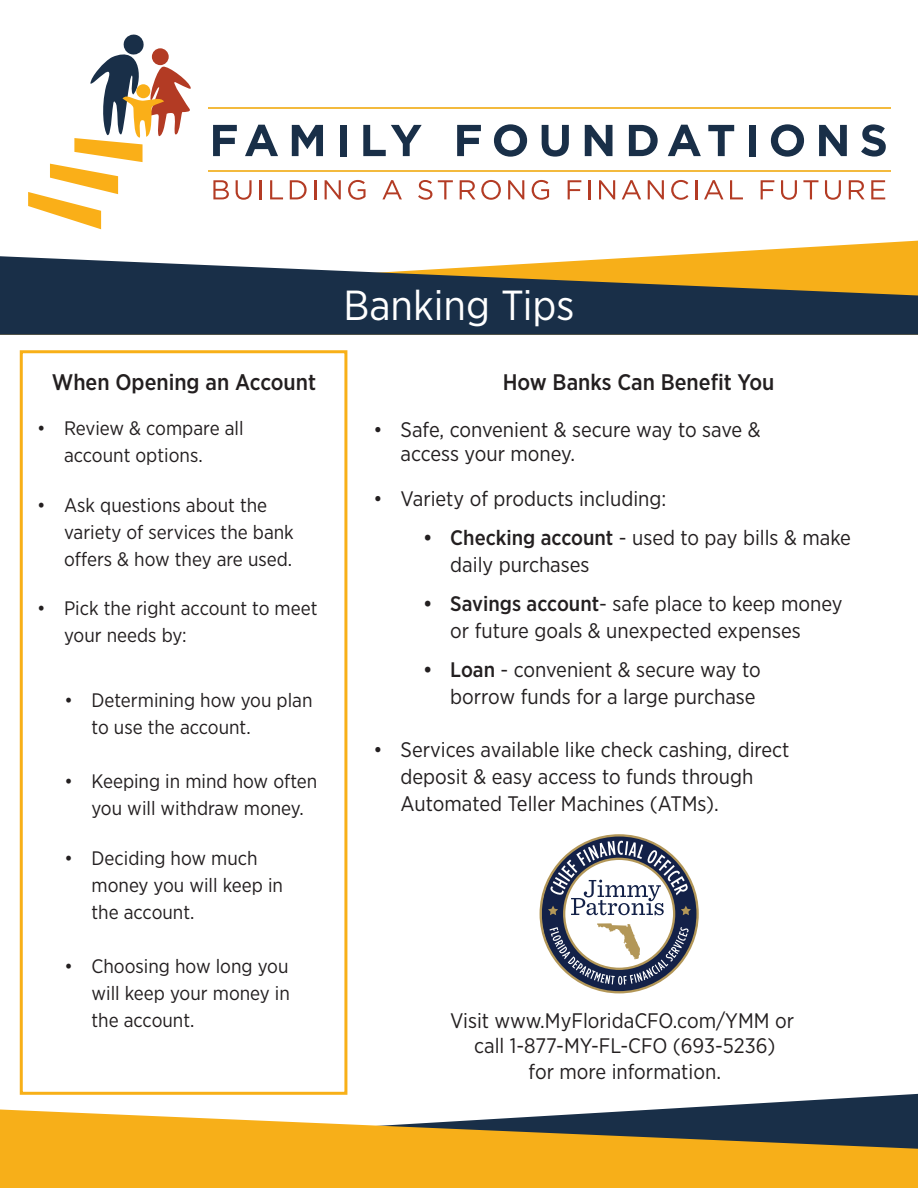
<style>
.page{position:relative;width:918px;height:1188px;background:#fff}
.page>*{position:absolute;margin:0;border:0;box-sizing:border-box;transform-origin:0 0}
.t1{font:42px "Gotham Narrow";color:#fff}
.t2{font:500 22.5px "Gotham Narrow";color:#231f20}
.t3{font:21px/27px "Gotham Narrow";color:#231f20}
.t4{font:19.5px/27px "Gotham Narrow";color:#231f20}
.s1{font-weight:500}
</style>
<div class="page">
<svg style="left:0;top:1094px;width:918px;height:16px"></svg>
<svg style="left:0;top:1110px;width:918px;height:78px;background:#d19e31"></svg>
<svg style="left:659px;top:241px;width:259px;height:15px"></svg>
<svg style="left:0;top:256px;width:918px;height:79px;background:#51554d"></svg>
<hr style="left:208px;top:107px;width:683px;height:2px;background:#f3ba3d">
<hr style="left:209px;top:170px;width:682px;height:2px;background:#f3ba3d">
<svg style="left:28px;top:34px;width:163px;height:195px"></svg>
<svg style="left:213px;top:125px;width:24px;height:31px"></svg>
<svg style="left:245px;top:125px;width:33px;height:31px"></svg>
<svg style="left:292px;top:125px;width:31px;height:31px"></svg>
<div style="left:340px;top:125px;width:7px;height:31px;background:#192f48"></div>
<svg style="left:363px;top:125px;width:59px;height:31px"></svg>
<svg style="left:457px;top:125px;width:24px;height:31px"></svg>
<svg style="left:494px;top:124px;width:33px;height:33px"></svg>
<svg style="left:542px;top:125px;width:27px;height:32px"></svg>
<svg style="left:585px;top:125px;width:27px;height:31px"></svg>
<svg style="left:629px;top:125px;width:29px;height:31px"></svg>
<svg style="left:668px;top:125px;width:33px;height:31px"></svg>
<svg style="left:708px;top:125px;width:26px;height:31px"></svg>
<div style="left:749px;top:125px;width:7px;height:31px;background:#192f48"></div>
<svg style="left:771px;top:124px;width:33px;height:33px"></svg>
<svg style="left:819px;top:125px;width:28px;height:31px"></svg>
<svg style="left:861px;top:124px;width:25px;height:33px"></svg>
<svg style="left:213px;top:180px;width:16px;height:19px"></svg>
<svg style="left:236px;top:180px;width:16px;height:20px"></svg>
<svg style="left:260px;top:180px;width:2px;height:19px"></svg>
<svg style="left:270px;top:180px;width:13px;height:19px"></svg>
<svg style="left:290px;top:180px;width:17px;height:19px"></svg>
<svg style="left:314px;top:180px;width:2px;height:19px"></svg>
<svg style="left:325px;top:180px;width:16px;height:19px"></svg>
<svg style="left:348px;top:180px;width:18px;height:20px"></svg>
<svg style="left:382px;top:180px;width:20px;height:19px"></svg>
<svg style="left:418px;top:180px;width:14px;height:20px"></svg>
<svg style="left:438px;top:180px;width:15px;height:19px"></svg>
<svg style="left:460px;top:180px;width:15px;height:19px"></svg>
<svg style="left:481px;top:180px;width:20px;height:20px"></svg>
<svg style="left:508px;top:180px;width:16px;height:19px"></svg>
<svg style="left:532px;top:180px;width:17px;height:20px"></svg>
<svg style="left:568px;top:180px;width:13px;height:19px"></svg>
<hr style="left:588px;top:180px;width:3px;height:19px;background:#b33b24">
<svg style="left:599px;top:180px;width:16px;height:19px"></svg>
<svg style="left:622px;top:180px;width:19px;height:19px"></svg>
<svg style="left:648px;top:180px;width:16px;height:19px"></svg>
<svg style="left:671px;top:180px;width:17px;height:20px"></svg>
<svg style="left:695px;top:180px;width:2px;height:19px"></svg>
<svg style="left:704px;top:180px;width:20px;height:19px"></svg>
<svg style="left:730px;top:180px;width:13px;height:19px"></svg>
<svg style="left:761px;top:180px;width:13px;height:19px"></svg>
<svg style="left:781px;top:180px;width:16px;height:20px"></svg>
<svg style="left:803px;top:180px;width:15px;height:19px"></svg>
<svg style="left:825px;top:180px;width:16px;height:20px"></svg>
<svg style="left:849px;top:180px;width:16px;height:19px"></svg>
<svg style="left:871px;top:180px;width:14px;height:19px"></svg>
<div style="left:20px;top:350px;width:327px;height:745px;border:3px solid #f8b018"></div>
<svg style="left:540px;top:834px;width:159px;height:159px"></svg>
<p class="t2" style="left:52px;top:368px;width:266px">When Opening an Account</p>
<p class="t4" style="left:64px;top:415px;width:181px;text-indent:-27px">• Review &amp; compare all account options.</p>
<p class="t4" style="left:64px;top:491px;width:231px;text-indent:-27px">• Ask questions about the variety of services the bank offers &amp; how they are used.</p>
<p class="t4" style="left:64px;top:595px;width:255px;text-indent:-27px">• Pick the right account to meet your needs by:</p>
<p class="t4" style="left:92px;top:686px;width:223px;text-indent:-27px">• Determining how you plan to use the account.</p>
<p class="t4" style="left:92px;top:767px;width:227px;text-indent:-27px">• Keeping in mind how often you will withdraw money.</p>
<p class="t4" style="left:92px;top:844px;width:193px;text-indent:-27px">• Deciding how much money you will keep in the account.</p>
<p class="t4" style="left:92px;top:952px;width:200px;text-align:justify;text-indent:-27px">• Choosing how long you will keep your money in the account.</p>
<h1 class="t1" style="left:343px;top:279px;width:233px">Banking Tips</h1>
<p class="t2" style="left:503px;top:368px;width:273px">How Banks Can Benefit You</p>
<p class="t3" style="left:401px;top:417px;width:362px;line-height:24px;text-indent:-27px">• Safe, convenient &amp; secure way to save &amp; access your money.</p>
<p class="t3" style="left:374px;top:485px;width:294px">• Variety of products including:</p>
<p class="t3" style="left:450px;top:524px;width:402px;text-indent:-27px"><span class="s1">• Checking account</span> - used to pay bills &amp; make daily purchases</p>
<p class="t3" style="left:450px;top:590px;width:394px;text-indent:-27px"><span class="s1">• Savings account</span>- safe place to keep money or future goals &amp; unexpected expenses</p>
<p class="t3" style="left:423px;top:656px;width:339px;text-align:right"><span class="s1">• Loan</span> - convenient &amp; secure way to borrow funds for a large purchase</p>
<p class="t3" style="left:401px;top:736px;width:391px;text-indent:-27px">• Services available like check cashing, direct deposit &amp; easy access to funds through<br>Automated Teller Machines (ATMs).</p>
<p class="t3" style="left:450px;top:1007px;width:346px;line-height:25.5px;text-align:center">Visit www.MyFloridaCFO.com/YMM or call 1-877-MY-FL-CFO (693-5236)<br>for more information.</p>
</div>
